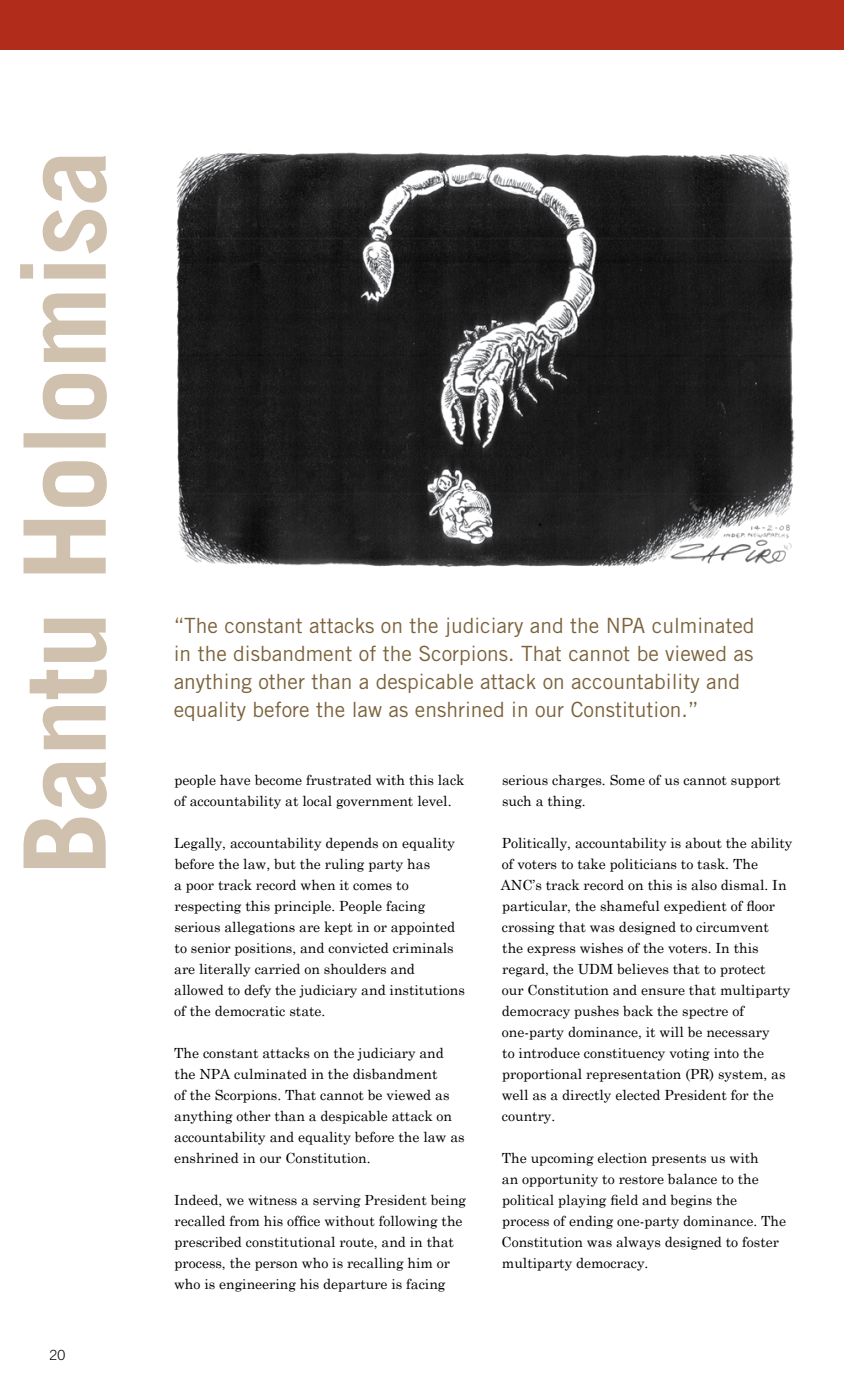
<style>
.page{position:relative;width:844px;height:1389px;background:#fff}
.page>*{position:absolute;margin:0;border:0;box-sizing:border-box;transform-origin:0 0}
.t1{font:21px/28px "Trade Gothic";color:#7b623b}
.t2{font:14px/21px "Century Schoolbook";color:#000}
.t3{font:300 14px "Trade Gothic";color:#000}
</style>
<div class="page">
<hr style="left:843px;top:0;width:1px;height:1389px;background:#d8d8d0">
<div style="left:0;top:0;width:843px;height:50px;background:#b12c1b"></div>
<svg style="left:20px;top:156px;width:87px;height:712px"></svg>
<img style="left:176px;top:152px;width:618px;height:415px">
<p class="t3" style="left:50px;top:1347px;width:17px">20</p>
<p class="t1" style="left:174px;top:611px;width:582px">“The constant attacks on the judiciary and the NPA culminated in the disbandment of the Scorpions. That cannot be viewed as anything other than a despicable attack on accountability and equality before the law as enshrined in our Constitution.”</p>
<p class="t2" style="left:174px;top:769px;width:292px">people have become frustrated with this lack of accountability at local government level.</p>
<p class="t2" style="left:174px;top:832px;width:292px">Legally, accountability depends on equality before the law, but the ruling party has<br>a poor track record when it comes to respecting this principle. People facing serious allegations are kept in or appointed to senior positions, and convicted criminals are literally carried on shoulders and allowed to defy the judiciary and institutions of the democratic state.</p>
<p class="t2" style="left:174px;top:1042px;width:292px">The constant attacks on the judiciary and the NPA culminated in the disbandment<br>of the Scorpions. That cannot be viewed as anything other than a despicable attack on accountability and equality before the law as enshrined in our Constitution.</p>
<p class="t2" style="left:174px;top:1189px;width:293px">Indeed, we witness a serving President being recalled from his office without following the prescribed constitutional route, and in that process, the person who is recalling him or who is engineering his departure is facing</p>
<p class="t2" style="left:502px;top:769px;width:280px">serious charges. Some of us cannot support such a thing.</p>
<p class="t2" style="left:500px;top:832px;width:293px">Politically, accountability is about the ability of voters to take politicians to task. The ANC’s track record on this is also dismal. In particular, the shameful expedient of floor crossing that was designed to circumvent<br>the express wishes of the voters. In this regard, the UDM believes that to protect<br>our Constitution and ensure that multiparty democracy pushes back the spectre of one-party dominance, it will be necessary<br>to introduce constituency voting into the proportional representation (PR) system, as well as a directly elected President for the country.</p>
<p class="t2" style="left:501px;top:1147px;width:286px">The upcoming election presents us with<br>an opportunity to restore balance to the political playing field and begins the process of ending one-party dominance. The Constitution was always designed to foster multiparty democracy.</p>
</div>
